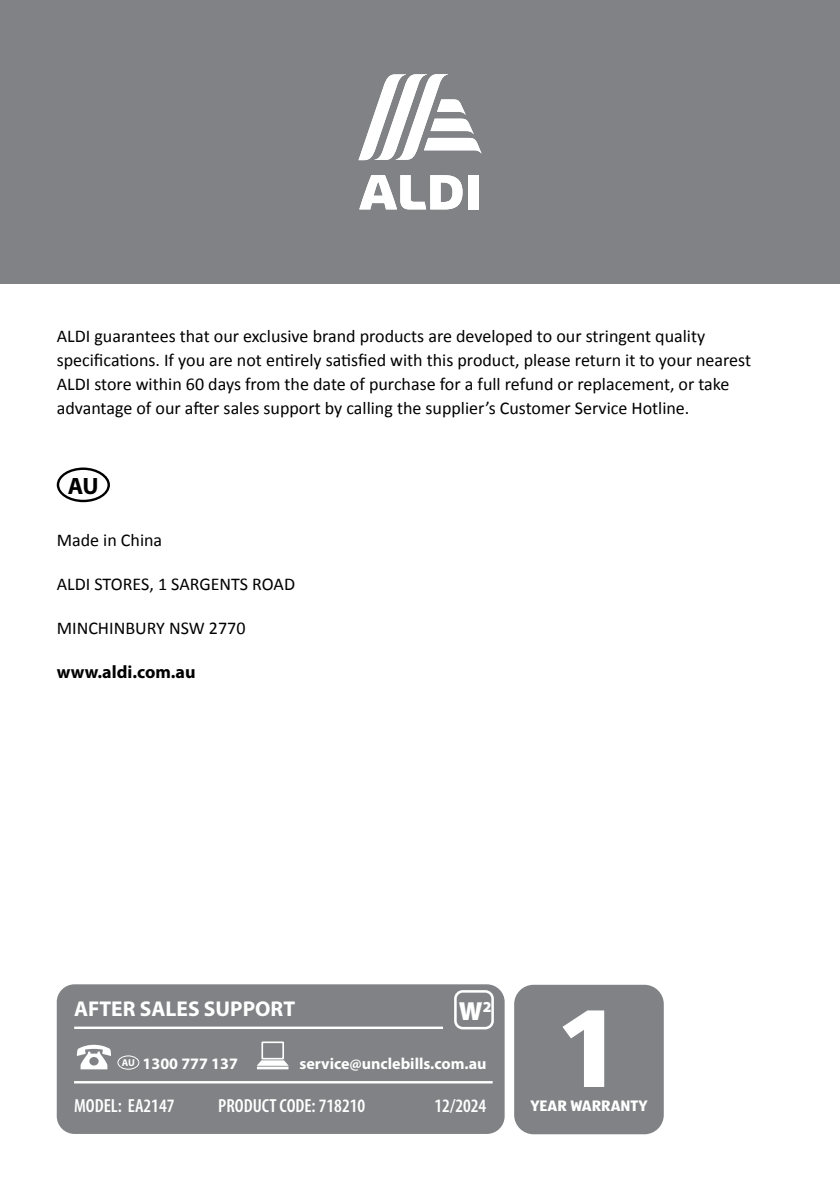
<style>
.page{position:relative;width:840px;height:1191px;background:#fff}
.page>*{position:absolute;margin:0;border:0;box-sizing:border-box;transform-origin:0 0}
.t1{font:700 114.6px "ALDISUEDOT";color:#fff;scale:1.04 1}
.t2{font:900 26.2px "Myriad Pro";color:#fff}
.t3{font:700 23.8px "Myriad Pro";color:#000}
.t4{font:700 21.4px "Myriad Pro";color:#fff}
.t5{font:600 condensed 19px "Myriad Pro";color:#fff}
.t6{font:18px/24px "Calibri";color:#000}
.t7{font:700 18px "Myriad Pro";color:#000}
.t8{font:700 16px "Myriad Pro";color:#fff}
.t9{font:700 15.8px "ALDISUEDOT";color:#fff}
</style>
<div class="page">
<svg style="left:57px;top:467px;width:53px;height:35px"></svg>
<div style="left:0;top:0;width:839px;height:283px;background:#808285"></div>
<svg style="left:359px;top:175px;width:103px;height:34px"></svg>
<svg style="left:358px;top:74px;width:123px;height:86px"></svg>
<div style="left:468px;top:175px;width:10px;height:34px;background:#fff"></div>
<div style="left:514px;top:984px;width:149px;height:150px;background:#808285;border-radius:19px"></div>
<div style="left:57px;top:984px;width:447px;height:150px;background:#808285;border-radius:18px"></div>
<hr style="left:74px;top:1026px;width:369px;height:3px;background:#fff">
<hr style="left:74px;top:1081px;width:418px;height:2px;background:#fff">
<div style="left:454px;top:990px;width:39px;height:39px;border:3px solid #fff;border-radius:7px"></div>
<svg style="left:77px;top:1044px;width:34px;height:25px"></svg>
<svg style="left:257px;top:1041px;width:31px;height:28px"></svg>
<svg style="left:117px;top:1055px;width:22px;height:14px"></svg>
<p class="t6" style="left:57px;top:324px;width:695px">ALDI guarantees that our exclusive brand products are developed to our stringent quality specifications. If you are not entirely satisfied with this product, please return it to your nearest ALDI store within 60 days from the date of purchase for a full refund or replacement, or take advantage of our after sales support by calling the supplier’s Customer Service Hotline.</p>
<h3 class="t3" style="left:68px;top:470px;width:32px">AU</h3>
<p class="t6" style="left:57px;top:527px;width:107px">Made in China</p>
<p class="t6" style="left:57px;top:571px;width:240px">ALDI STORES, 1 SARGENTS ROAD</p>
<p class="t6" style="left:57px;top:615px;width:190px">MINCHINBURY NSW 2770</p>
<p class="t7" style="left:57px;top:660px;width:140px">www.aldi.com.au</p>
<p class="t4" style="left:74px;top:994px;width:222px">AFTER SALES SUPPORT</p>
<h2 class="t2" style="left:458px;top:994px;width:34px">W<sup>2</sup></h2>
<p class="t8" style="left:122px;top:1053px;width:117px"><sup>AU</sup> 1300 777 137</p>
<p class="t8" style="left:299px;top:1053px;width:188px">service@unclebills.com.au</p>
<p class="t5" style="left:74px;top:1094px;width:102px">MODEL: EA2147</p>
<p class="t5" style="left:218px;top:1094px;width:148px">PRODUCT CODE: 718210</p>
<p class="t5" style="left:434px;top:1094px;width:53px">12/2024</p>
<h1 class="t1" style="left:564px;top:970px;width:46px">1</h1>
<p class="t9" style="left:530px;top:1094px;width:118px">YEAR WARRANTY</p>
</div>
